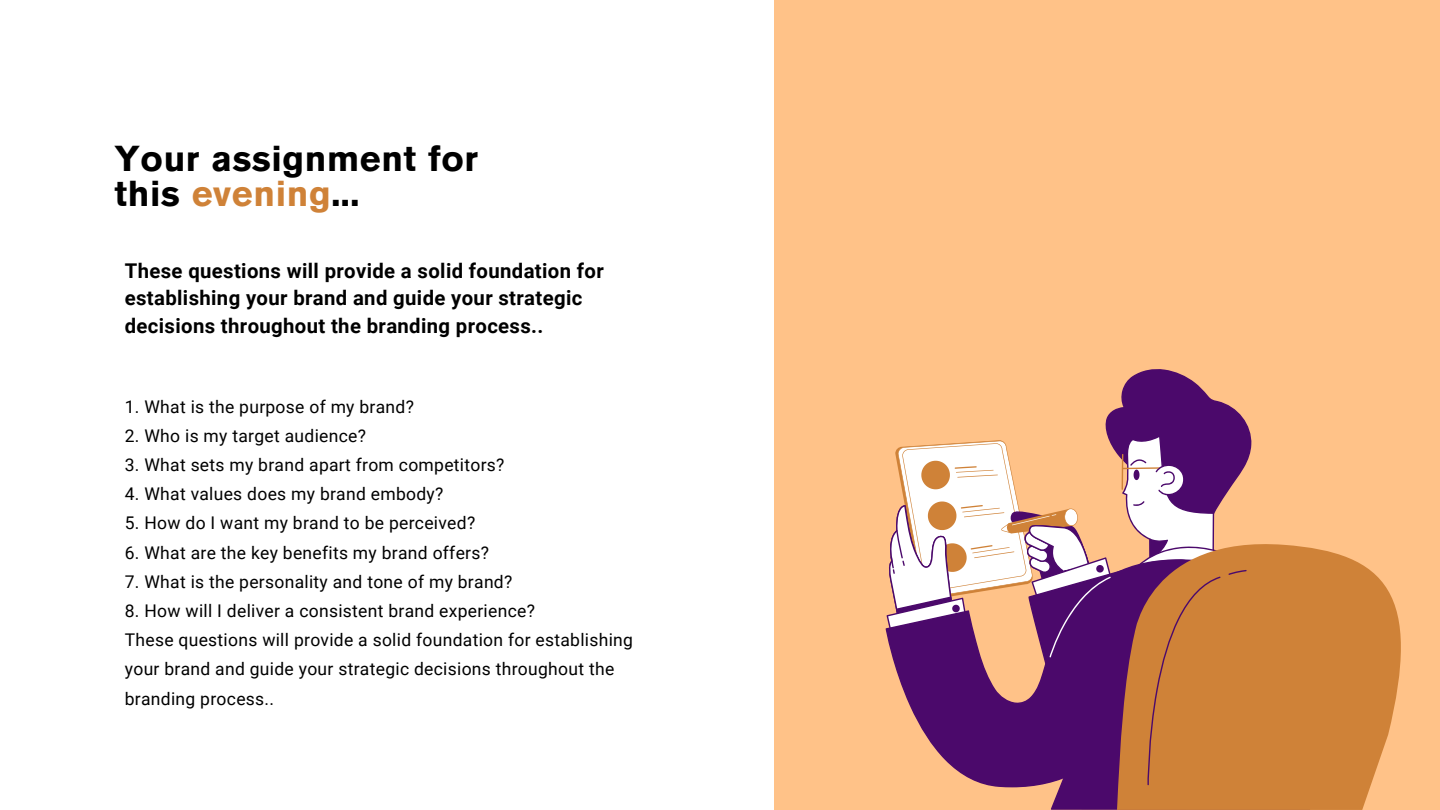
<style>
.page{position:relative;width:1440px;height:810px;background:#fff}
.page>*{position:absolute;margin:0;border:0;box-sizing:border-box;transform-origin:0 0}
.t1{font:700 35.9px/35.2px "Akzidenz Grotesk Pro";letter-spacing:.015em;color:#000}
.t2{font:700 20.3px/27.8px "Roboto";letter-spacing:.015em;color:#000}
.t3{font:17.5px/29.2px "Roboto";letter-spacing:.02em;color:#000}
.s1{color:#cf8238}
</style>
<div class="page">
<div style="left:774px;top:0;width:666px;height:810px;background:#ffc288"></div>
<svg style="left:1117px;top:544px;width:284px;height:266px;background:#d48941"></svg>
<svg style="left:887px;top:369px;width:365px;height:440px"></svg>
<p class="t1" style="left:115px;top:144px;width:365px">Your assignment for this <span class="s1">evening</span>...</p>
<p class="t2" style="left:125px;top:257px;width:480px">These questions will provide a solid foundation for establishing your brand and guide your strategic decisions throughout the branding process..</p>
<h1 class="t3" style="left:125px;top:392px;width:291px">1. What is the purpose of my brand?</h1>
<h2 class="t3" style="left:125px;top:421px;width:243px">2. Who is my target audience?</h2>
<p class="t3" style="left:125px;top:450px;width:381px">3. What sets my brand apart from competitors?</p>
<p class="t3" style="left:125px;top:480px;width:320px">4. What values does my brand embody?</p>
<p class="t3" style="left:125px;top:509px;width:352px">5. How do I want my brand to be perceived?</p>
<p class="t3" style="left:125px;top:538px;width:366px">6. What are the key benefits my brand offers?</p>
<p class="t3" style="left:125px;top:567px;width:389px">7. What is the personality and tone of my brand?</p>
<p class="t3" style="left:125px;top:596px;width:412px">8. How will I deliver a consistent brand experience?</p>
<p class="t3" style="left:125px;top:626px;width:510px">These questions will provide a solid foundation for establishing your brand and guide your strategic decisions throughout the branding process..</p>
</div>
